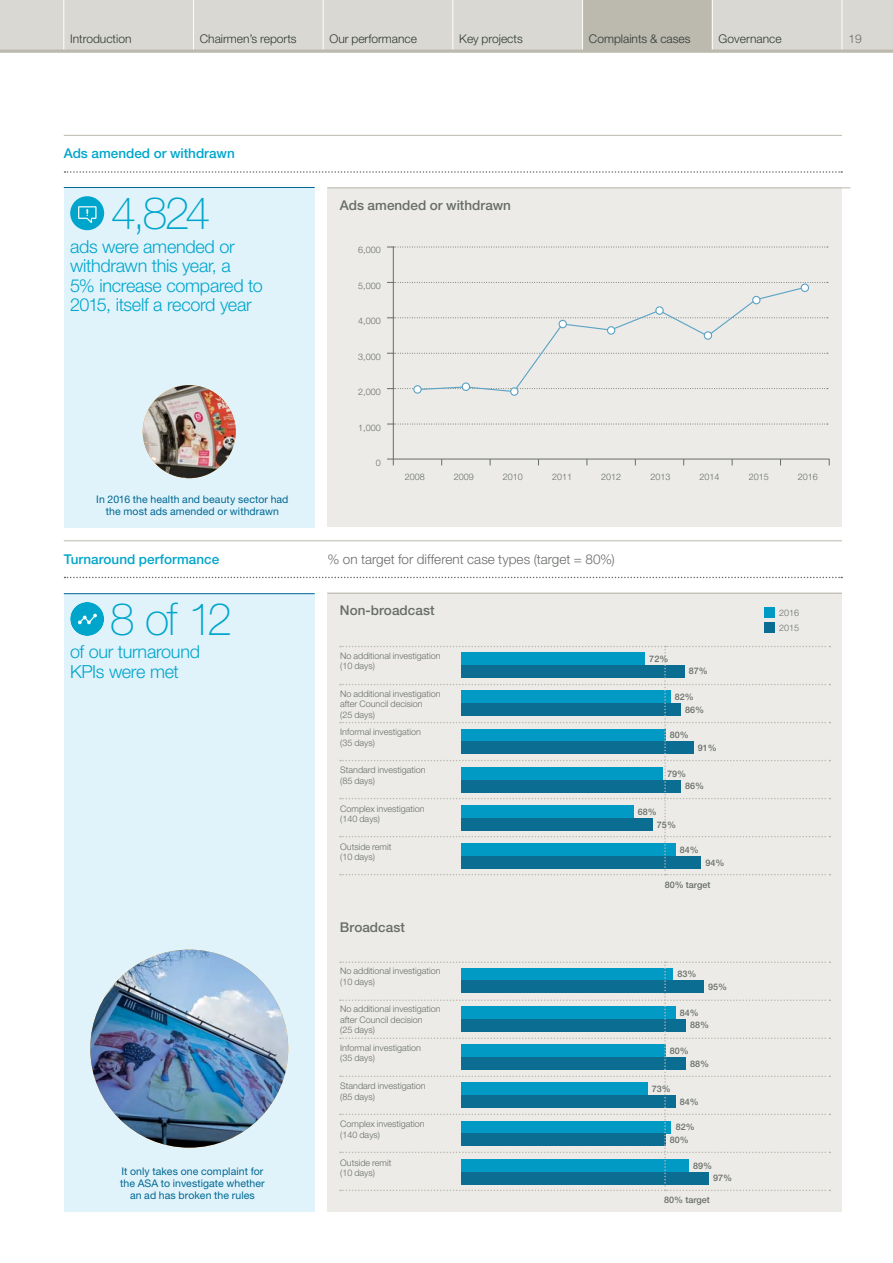
<style>
.page{position:relative;width:893px;height:1263px;background:#fff}
.page>*{position:absolute;margin:0;border:0;box-sizing:border-box;transform-origin:0 0}
.t1{font:100 45px "Helvetica Neue LT Std";letter-spacing:-.08em;color:#00a5cb}
.t2{font:300 18px/19.5px "Helvetica Neue LT Std";letter-spacing:-.015em;color:#00a5cb}
.t3{font:500 13.5px "Helvetica Neue LT Std";letter-spacing:.005em;color:#686d67}
.t4{font:500 13.5px "Helvetica Neue LT Std";color:#00a5cb}
.t5{font:300 13.5px "Helvetica Neue LT Std";color:#686d67}
.t6{font:300 12px "Helvetica Neue LT Std";color:#2e3933}
.t7{font:300 12px "Helvetica Neue LT Std";color:#686d67}
.t8{font:10.5px/12px "Helvetica Neue LT Std";letter-spacing:.005em;color:#006792;text-align:center}
.t9{font:300 9px/10.5px "Helvetica Neue LT Std";color:#686d67}
.t10{font:500 9px/12.8px "Helvetica Neue LT Std";color:#686d67}
</style>
<div class="page">
<div style="left:0;top:0;width:893px;height:50px;background:#dad8d2"></div>
<div style="left:583px;top:0;width:129px;height:51px;background:#bcb9af"></div>
<hr style="left:193px;top:0;width:1px;height:51px;background:#fff">
<hr style="left:323px;top:0;width:1px;height:51px;background:#fff">
<hr style="left:452px;top:0;width:1px;height:51px;background:#fff">
<hr style="left:582px;top:0;width:1px;height:51px;background:#fff">
<hr style="left:712px;top:0;width:1px;height:51px;background:#fff">
<hr style="left:842px;top:0;width:1px;height:51px;background:#fff">
<hr style="left:63px;top:0;width:1px;height:51px;background:#fff">
<hr style="left:0;top:50px;width:893px;height:3px;background:#bcb9af">
<div style="left:64px;top:593px;width:251px;height:619px;background:#e0f3fb"></div>
<div style="left:64px;top:187px;width:251px;height:340px;background:#e0f3fb"></div>
<hr style="left:64px;top:187px;width:251px;height:1px;background:#006792">
<hr style="left:64px;top:135px;width:778px;height:1px;background:#bcb9af">
<hr style="left:64px;top:540px;width:778px;height:1px;background:#bcb9af">
<div style="left:327px;top:187px;width:515px;height:339px;background:#ecebe8"></div>
<svg style="left:65px;top:171px;width:777px;height:2px"></svg>
<hr style="left:327px;top:187px;width:523px;height:1px;background:#bcb9af">
<hr style="left:393px;top:459px;width:436px;height:1px;background:#686d67">
<div style="left:327px;top:593px;width:515px;height:619px;background:#ecebe8"></div>
<hr style="left:327px;top:593px;width:515px;height:1px;background:#bcb9af">
<svg style="left:65px;top:577px;width:777px;height:1px"></svg>
<svg style="left:70px;top:602px;width:34px;height:34px"></svg>
<svg style="left:70px;top:196px;width:34px;height:34px"></svg>
<hr style="left:64px;top:593px;width:251px;height:1px;background:#006792">
<img style="left:90px;top:950px;width:198px;height:198px;border-radius:50%">
<img style="left:143px;top:385px;width:93px;height:93px;border-radius:50%">
<hr style="left:393px;top:247px;width:1px;height:212px;background:#686d67">
<svg style="left:387px;top:459px;width:7px;height:6px"></svg>
<svg style="left:387px;top:247px;width:441px;height:1px"></svg>
<svg style="left:387px;top:424px;width:441px;height:1px"></svg>
<svg style="left:387px;top:282px;width:441px;height:111px"></svg>
<svg style="left:414px;top:386px;width:7px;height:7px"></svg>
<div style="left:413px;top:385px;width:9px;height:9px;border:1px solid #5aa3c4;border-radius:50%"></div>
<div style="left:462px;top:383px;width:7px;height:7px;background:#fff;border-radius:50%"></div>
<div style="left:462px;top:382px;width:8px;height:9px;border:1px solid #5aa3c4;border-radius:50%"></div>
<div style="left:511px;top:388px;width:7px;height:7px;background:#fff;border-radius:50%"></div>
<div style="left:510px;top:387px;width:8px;height:9px;border:1px solid #5aa3c4;border-radius:50%"></div>
<div style="left:559px;top:320px;width:7px;height:8px;background:#fff;border-radius:50%"></div>
<div style="left:558px;top:320px;width:9px;height:8px;border:1px solid #5aa3c4;border-radius:50%"></div>
<div style="left:607px;top:327px;width:8px;height:7px;background:#fff;border-radius:50%"></div>
<div style="left:607px;top:326px;width:8px;height:9px;border:1px solid #5aa3c4;border-radius:50%"></div>
<svg style="left:656px;top:307px;width:7px;height:7px"></svg>
<div style="left:655px;top:306px;width:9px;height:9px;border:1px solid #5aa3c4;border-radius:50%"></div>
<div style="left:704px;top:332px;width:7px;height:7px;background:#fff;border-radius:50%"></div>
<div style="left:704px;top:331px;width:8px;height:9px;border:1px solid #5aa3c4;border-radius:50%"></div>
<div style="left:753px;top:296px;width:7px;height:8px;background:#fff;border-radius:50%"></div>
<div style="left:752px;top:296px;width:8px;height:8px;border:1px solid #5aa3c4;border-radius:50%"></div>
<div style="left:801px;top:284px;width:7px;height:7px;background:#fff;border-radius:50%"></div>
<div style="left:801px;top:284px;width:8px;height:8px;border:1px solid #5aa3c4;border-radius:50%"></div>
<svg style="left:340px;top:646px;width:490px;height:229px"></svg>
<svg style="left:340px;top:961px;width:490px;height:230px"></svg>
<div style="left:764px;top:623px;width:10px;height:10px;background:#0b6d92"></div>
<div style="left:764px;top:607px;width:10px;height:11px;background:#009ac4"></div>
<h3 class="t6" style="left:70px;top:34px;width:63px">Introduction</h3>
<h3 class="t6" style="left:200px;top:34px;width:98px">Chairmen’s reports</h3>
<h3 class="t6" style="left:330px;top:34px;width:89px">Our performance</h3>
<h3 class="t6" style="left:459px;top:34px;width:65px">Key projects</h3>
<h3 class="t6" style="left:589px;top:34px;width:103px">Complaints &amp; cases</h3>
<h3 class="t6" style="left:719px;top:34px;width:64px">Governance</h3>
<h3 class="t7" style="left:848px;top:34px;width:15px">19</h3>
<h3 class="t4" style="left:64px;top:149px;width:173px">Ads amended or withdrawn</h3>
<h1 class="t1" style="left:111px;top:197px;width:101px">4,824</h1>
<h2 class="t2" style="left:70px;top:239px;width:194px">ads were amended or withdrawn this year, a<br>5% increase compared to<br>2015, itself a record year</h2>
<p class="t8" style="left:96px;top:494px;width:194px">In 2016 the health and beauty sector had the most ads amended or withdrawn</p>
<h3 class="t4" style="left:64px;top:554px;width:157px">Turnaround performance</h3>
<h1 class="t1" style="left:110px;top:602px;width:124px">8 of 12</h1>
<h2 class="t2" style="left:70px;top:644px;width:131px">of our turnaround<br>KPIs were met</h2>
<p class="t8" style="left:120px;top:1167px;width:146px">It only takes one complaint for the ASA to investigate whether an ad has broken the rules</p>
<h3 class="t3" style="left:340px;top:200px;width:173px">Ads amended or withdrawn</h3>
<p class="t9" style="left:358px;top:246px;width:24px">6,000</p>
<p class="t9" style="left:358px;top:281px;width:24px">5,000</p>
<p class="t9" style="left:358px;top:317px;width:24px">4,000</p>
<p class="t9" style="left:358px;top:352px;width:24px">3,000</p>
<p class="t9" style="left:358px;top:388px;width:24px">2,000</p>
<p class="t9" style="left:358px;top:423px;width:24px">1,000</p>
<p class="t9" style="left:376px;top:459px;width:7px">0</p>
<p class="t9" style="left:405px;top:473px;width:22px">2008</p>
<p class="t9" style="left:454px;top:473px;width:22px">2009</p>
<p class="t9" style="left:503px;top:473px;width:22px">2010</p>
<p class="t9" style="left:552px;top:473px;width:22px">2011</p>
<p class="t9" style="left:601px;top:473px;width:22px">2012</p>
<p class="t9" style="left:650px;top:473px;width:22px">2013</p>
<p class="t9" style="left:699px;top:473px;width:22px">2014</p>
<p class="t9" style="left:749px;top:473px;width:22px">2015</p>
<p class="t9" style="left:798px;top:473px;width:22px">2016</p>
<h3 class="t5" style="left:327px;top:554px;width:289px">% on target for different case types (target = 80%)</h3>
<h3 class="t3" style="left:340px;top:605px;width:96px">Non-broadcast</h3>
<p class="t9" style="left:340px;top:651px;width:102px">No additional investigation (10 days)</p>
<p class="t9" style="left:340px;top:689px;width:102px">No additional investigation after Council decision<br>(25 days)</p>
<p class="t9" style="left:340px;top:728px;width:82px">Informal investigation (35 days)</p>
<p class="t9" style="left:340px;top:766px;width:87px">Standard investigation (85 days)</p>
<p class="t9" style="left:340px;top:804px;width:86px">Complex investigation (140 days)</p>
<p class="t9" style="left:340px;top:842px;width:53px">Outside remit (10 days)</p>
<h3 class="t3" style="left:340px;top:922px;width:66px">Broadcast</h3>
<p class="t9" style="left:340px;top:967px;width:102px">No additional investigation (10 days)</p>
<p class="t9" style="left:340px;top:1005px;width:102px">No additional investigation after Council decision<br>(25 days)</p>
<p class="t9" style="left:340px;top:1043px;width:82px">Informal investigation (35 days)</p>
<p class="t9" style="left:340px;top:1082px;width:87px">Standard investigation (85 days)</p>
<p class="t9" style="left:340px;top:1120px;width:86px">Complex investigation (140 days)</p>
<p class="t9" style="left:340px;top:1158px;width:53px">Outside remit (10 days)</p>
<p class="t10" style="left:649px;top:653px;width:21px">72%</p>
<p class="t10" style="left:689px;top:666px;width:21px">87%</p>
<p class="t10" style="left:685px;top:691px;width:21px;text-indent:-10px">82%<br>86%</p>
<p class="t10" style="left:670px;top:730px;width:21px">80%</p>
<p class="t10" style="left:698px;top:742px;width:21px">91%</p>
<p class="t10" style="left:638px;top:806px;width:21px">68%</p>
<p class="t10" style="left:685px;top:768px;width:21px;text-indent:-18px">79%<br>86%</p>
<p class="t10" style="left:657px;top:819px;width:21px">75%</p>
<p class="t10" style="left:680px;top:845px;width:21px">84%</p>
<p class="t10" style="left:705px;top:857px;width:21px">94%</p>
<p class="t10" style="left:665px;top:879px;width:47px">80% target</p>
<p class="t10" style="left:677px;top:969px;width:21px">83%</p>
<p class="t10" style="left:708px;top:982px;width:21px">95%</p>
<p class="t10" style="left:690px;top:1007px;width:21px;text-indent:-10px">84%<br>88%</p>
<p class="t10" style="left:670px;top:1045px;width:21px">80%</p>
<p class="t10" style="left:690px;top:1058px;width:21px">88%</p>
<p class="t10" style="left:652px;top:1084px;width:21px">73%</p>
<p class="t10" style="left:680px;top:1096px;width:21px">84%</p>
<p class="t10" style="left:670px;top:1122px;width:26px;text-indent:6px">82%<br>80%</p>
<p class="t10" style="left:693px;top:1160px;width:21px">89%</p>
<p class="t10" style="left:713px;top:1173px;width:21px">97%</p>
<p class="t10" style="left:664px;top:1195px;width:47px">80% target</p>
<p class="t9" style="left:779px;top:605px;width:22px;line-height:15.9px">2016<br>2015</p>
</div>
